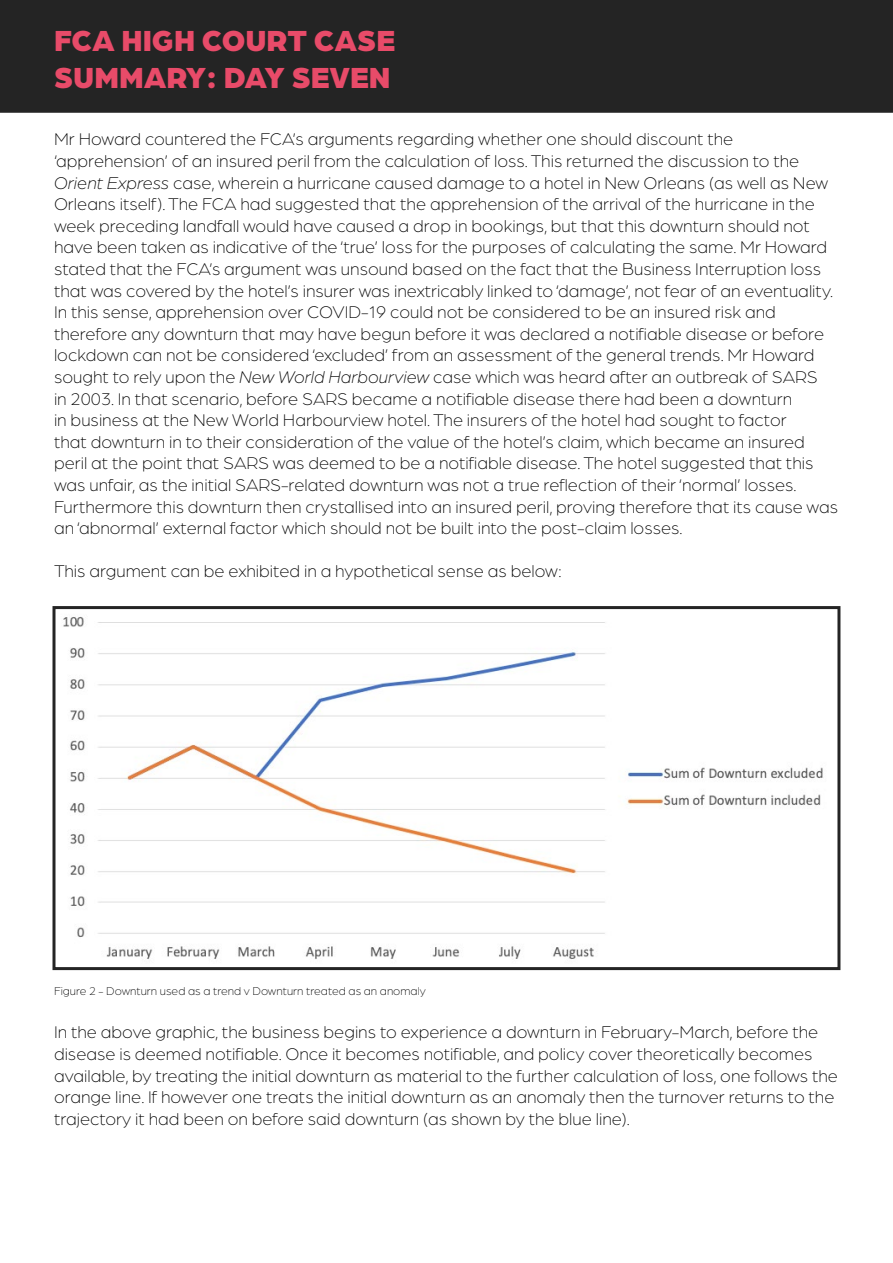
<style>
.page{position:relative;width:893px;height:1263px;background:#fff}
.page>*{position:absolute;margin:0;border:0;box-sizing:border-box;transform-origin:0 0}
.t1{font:900 30.9px/37.2px "Arboria";color:#e84b69}
.t2{font:300 18px/21.6px "Arboria";color:#000}
.t3{font:300 12px "Arboria";color:#000}
.s1{font-style:italic}
</style>
<div class="page">
<div style="left:1px;top:1px;width:891px;height:111px;background:#242424"></div>
<div style="left:0;top:0;width:893px;height:113px;border:2px solid #242424"></div>
<img style="left:63px;top:616px;width:760px;height:343px">
<div style="left:52px;top:606px;width:788px;height:364px;border:3px solid #242424"></div>
<h1 class="t1" style="left:54px;top:19px;width:343px">FCA HIGH COURT CASE<br>SUMMARY: DAY SEVEN</h1>
<p class="t2" style="left:54px;top:128px;width:786px">Mr Howard countered the FCA’s arguments regarding whether one should discount the ‘apprehension’ of an insured peril from the calculation of loss. This returned the discussion to the <span class="s1">Orient Express</span> case, wherein a hurricane caused damage to a hotel in New Orleans (as well as New Orleans itself). The FCA had suggested that the apprehension of the arrival of the hurricane in the week preceding landfall would have caused a drop in bookings, but that this downturn should not have been taken as indicative of the ‘true’ loss for the purposes of calculating the same. Mr Howard stated that the FCA’s argument was unsound based on the fact that the Business Interruption loss that was covered by the hotel’s insurer was inextricably linked to ‘damage’, not fear of an eventuality.<br>In this sense, apprehension over COVID-19 could not be considered to be an insured risk and therefore any downturn that may have begun before it was declared a notifiable disease or before lockdown can not be considered ‘excluded’ from an assessment of the general trends. Mr Howard sought to rely upon the <span class="s1">New World Harbourview</span> case which was heard after an outbreak of SARS<br>in 2003. In that scenario, before SARS became a notifiable disease there had been a downturn<br>in business at the New World Harbourview hotel. The insurers of the hotel had sought to factor<br>that downturn in to their consideration of the value of the hotel’s claim, which became an insured peril at the point that SARS was deemed to be a notifiable disease. The hotel suggested that this was unfair, as the initial SARS-related downturn was not a true reflection of their ‘normal’ losses.<br>Furthermore this downturn then crystallised into an insured peril, proving therefore that its cause was an ‘abnormal’ external factor which should not be built into the post-claim losses.</p>
<p class="t2" style="left:54px;top:560px;width:509px">This argument can be exhibited in a hypothetical sense as below:</p>
<p class="t3" style="left:54px;top:983px;width:373px">Figure 2 - Downturn used as a trend v Downturn treated as an anomaly</p>
<p class="t2" style="left:54px;top:1021px;width:785px">In the above graphic, the business begins to experience a downturn in February-March, before the disease is deemed notifiable. Once it becomes notifiable, and policy cover theoretically becomes available, by treating the initial downturn as material to the further calculation of loss, one follows the orange line. If however one treats the initial downturn as an anomaly then the turnover returns to the trajectory it had been on before said downturn (as shown by the blue line).</p>
</div>
